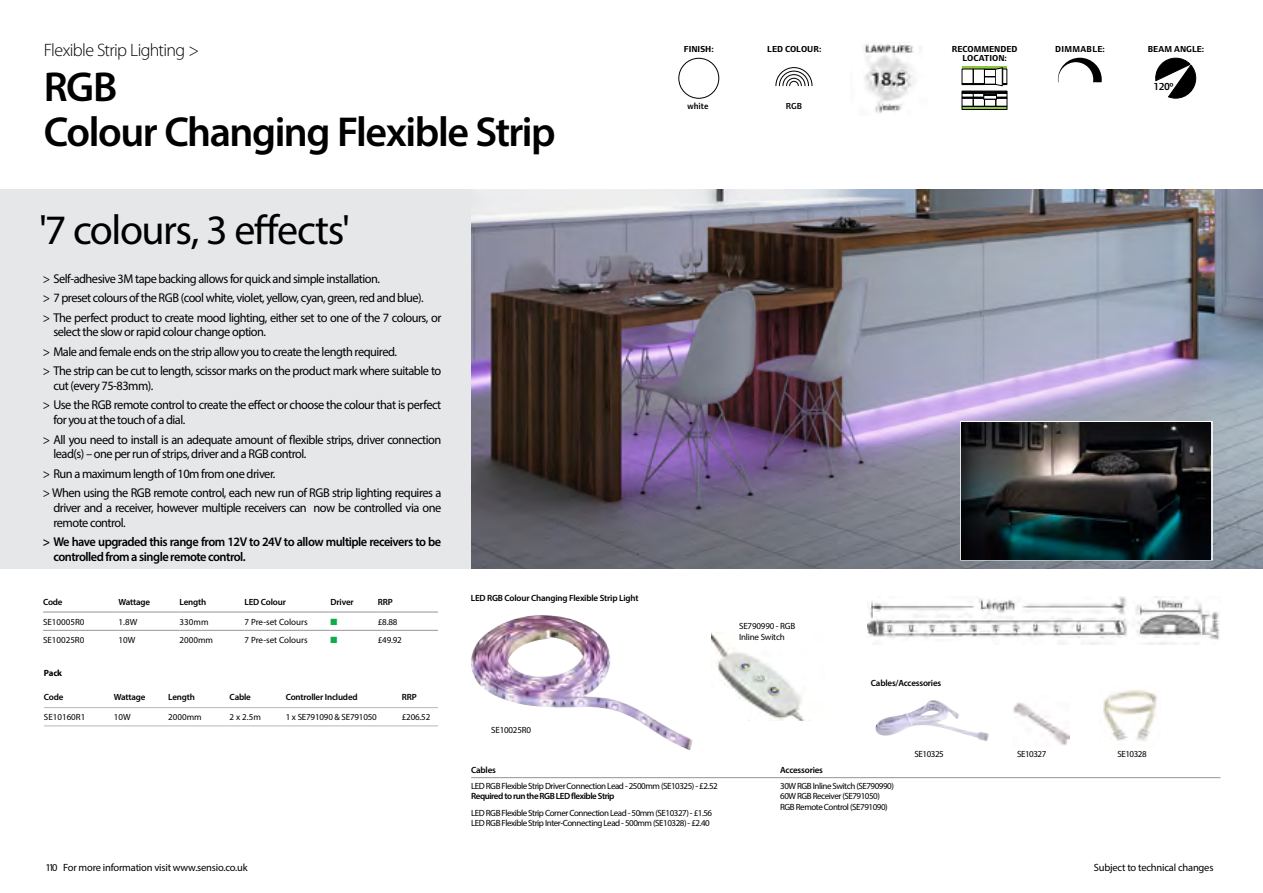
<style>
.page{position:relative;width:1263px;height:893px;background:#fff}
.page>*{position:absolute;margin:0;border:0;box-sizing:border-box;transform-origin:0 0}
.t1{font:600 42px/45px "Myriad Pro";letter-spacing:-.035em;color:#000}
.t2{font:42px "Myriad Pro";letter-spacing:-.035em;color:#000}
.t3{font:300 18px "Myriad Pro";letter-spacing:-.035em;color:#000}
.t4{font:12.75px/19.2px "Myriad Pro";letter-spacing:-.04em;color:#000}
.t5{font:600 12.75px/15px "Myriad Pro";letter-spacing:-.04em;color:#000}
.t6{font:10.5px "Myriad Pro";letter-spacing:-.02em;color:#000}
.t7{font:600 10.5px "Foundry Form Sans";color:#000}
.t8{font:9px/10.5px "Myriad Pro";letter-spacing:-.05em;color:#000}
.t9{font:600 9px "Myriad Pro";letter-spacing:-.02em;color:#000}
.t10{font:9px "Myriad Pro";color:#000}
.t11{font:9px/10.5px "Myriad Pro";letter-spacing:-.02em;color:#000}
.t12{font:700 9px/9px "Foundry Form Sans";color:#000;text-align:center}
.t13{font:600 9px "Myriad Pro";letter-spacing:-.05em;color:#000}
.t14{font:700 9px "Foundry Form Sans";letter-spacing:.025em;color:#000}
.t15{font:600 9px "Foundry Form Sans";color:#000}
.t16{font:700 9px "Myriad Pro";color:#000}
.t17{font:9px "Zapf Dingbats ITC";color:#0cad4a}
</style>
<div class="page">
<img style="left:868px;top:597px;width:352px;height:48px">
<img style="left:471px;top:615px;width:222px;height:135px">
<div style="left:0;top:189px;width:471px;height:380px;background:#e6e7e8"></div>
<img style="left:471px;top:189px;width:792px;height:380px">
<hr style="left:471px;top:777px;width:749px;height:1px;background:#939598">
<svg style="left:775px;top:67px;width:37px;height:19px"></svg>
<img style="left:864px;top:44px;width:57px;height:69px">
<svg style="left:962px;top:67px;width:45px;height:19px"></svg>
<div style="left:962px;top:91px;width:45px;height:1px;border:1px solid #000"></div>
<div style="left:962px;top:106px;width:45px;height:4px;border:1px solid #000"></div>
<svg style="left:962px;top:92px;width:45px;height:15px"></svg>
<svg style="left:1155px;top:58px;width:41px;height:41px"></svg>
<div style="left:678px;top:58px;width:41px;height:41px;border:1px solid #000;border-radius:50%"></div>
<svg style="left:1058px;top:58px;width:44px;height:24px"></svg>
<div style="left:960px;top:421px;width:253px;height:139px;border:2px solid #fff"></div>
<hr style="left:331px;top:612px;width:47px;height:1px;background:#939598">
<hr style="left:378px;top:612px;width:60px;height:1px;background:#939598">
<hr style="left:331px;top:630px;width:47px;height:1px;background:#939598">
<hr style="left:378px;top:630px;width:60px;height:1px;background:#939598">
<hr style="left:43px;top:612px;width:76px;height:1px;background:#939598">
<hr style="left:119px;top:612px;width:61px;height:1px;background:#939598">
<hr style="left:180px;top:612px;width:65px;height:1px;background:#939598">
<hr style="left:245px;top:612px;width:86px;height:1px;background:#939598">
<hr style="left:43px;top:630px;width:76px;height:1px;background:#939598">
<hr style="left:119px;top:630px;width:61px;height:1px;background:#939598">
<hr style="left:180px;top:630px;width:65px;height:1px;background:#939598">
<hr style="left:245px;top:630px;width:86px;height:1px;background:#939598">
<hr style="left:44px;top:707px;width:70px;height:1px;background:#b4b9bc">
<hr style="left:114px;top:707px;width:54px;height:1px;background:#b4b9bc">
<hr style="left:168px;top:707px;width:62px;height:1px;background:#b4b9bc">
<hr style="left:230px;top:707px;width:56px;height:1px;background:#b4b9bc">
<hr style="left:286px;top:707px;width:116px;height:1px;background:#b4b9bc">
<hr style="left:402px;top:707px;width:36px;height:1px;background:#b4b9bc">
<hr style="left:44px;top:725px;width:70px;height:1px;background:#b4b9bc">
<hr style="left:114px;top:725px;width:54px;height:1px;background:#b4b9bc">
<hr style="left:168px;top:725px;width:62px;height:1px;background:#b4b9bc">
<hr style="left:230px;top:725px;width:56px;height:1px;background:#b4b9bc">
<hr style="left:286px;top:725px;width:116px;height:1px;background:#b4b9bc">
<hr style="left:402px;top:725px;width:36px;height:1px;background:#b4b9bc">
<img style="left:962px;top:423px;width:249px;height:136px">
<img style="left:712px;top:633px;width:93px;height:88px">
<div style="left:683px;top:689px;width:51px;height:38px;background:#fff"></div>
<div style="left:717px;top:702px;width:30px;height:26px;background:#fff"></div>
<img style="left:875px;top:700px;width:114px;height:41px">
<img style="left:1013px;top:702px;width:57px;height:44px">
<img style="left:1103px;top:689px;width:54px;height:53px">
<h2 class="t3" style="left:44px;top:39px;width:157px">Flexible Strip Lighting &gt;</h2>
<h1 class="t1" style="left:44px;top:63px;width:513px">RGB<br>Colour Changing Flexible Strip</h1>
<h1 class="t2" style="left:39px;top:204px;width:312px">'7 colours, 3 effects'</h1>
<p class="t4" style="left:43px;top:269px;width:400px">&gt; Self-adhesive 3M tape backing allows for quick and simple installation.<br>&gt; 7 preset colours of the RGB (cool white, violet, yellow, cyan, green, red and blue).<br>&gt; The perfect product to create mood lighting, either set to one of the 7 colours, or</p>
<p class="t4" style="left:43px;top:322px;width:400px;text-indent:11px">select the slow or rapid colour change option.<br>&gt; Male and female ends on the strip allow you to create the length required.<br>&gt; The strip can be cut to length, scissor marks on the product mark where suitable to</p>
<p class="t4" style="left:43px;top:376px;width:400px;text-indent:11px">cut (every 75-83mm).<br>&gt; Use the RGB remote control to create the effect or choose the colour that is perfect</p>
<p class="t4" style="left:43px;top:410px;width:400px;text-indent:11px">for you at the touch of a dial.<br>&gt; All you need to install is an adequate amount of flexible strips, driver connection</p>
<p class="t4" style="left:43px;top:444px;width:400px;text-indent:11px">lead(s) – one per run of strips, driver and a RGB control.<br>&gt; Run a maximum length of 10m from one driver.<br>&gt; When using the RGB remote control, each new run of RGB strip lighting requires a</p>
<p class="t4" style="left:53px;top:500px;width:389px;line-height:15px">driver and a receiver, however multiple receivers can now be controlled via one remote control.</p>
<p class="t5" style="left:53px;top:534px;width:389px;text-indent:-11px">&gt; We have upgraded this range from 12V to 24V to allow multiple receivers to be controlled from a single remote control.</p>
<p class="t9" style="left:43px;top:596px;width:21px">Code</p>
<p class="t9" style="left:119px;top:596px;width:33px">Wattage</p>
<p class="t9" style="left:180px;top:596px;width:28px">Length</p>
<p class="t9" style="left:245px;top:596px;width:43px">LED Colour</p>
<p class="t9" style="left:331px;top:596px;width:25px">Driver</p>
<p class="t9" style="left:378px;top:596px;width:16px">RRP</p>
<p class="t10" style="left:43px;top:616px;width:43px">SE10005R0</p>
<p class="t8" style="left:119px;top:616px;width:20px">1.8W</p>
<p class="t8" style="left:180px;top:616px;width:30px">330mm</p>
<p class="t10" style="left:245px;top:616px;width:65px">7 Pre-set Colours</p>
<p class="t17" style="left:331px;top:617px;width:8px">■</p>
<p class="t8" style="left:378px;top:616px;width:21px">£8.88</p>
<p class="t10" style="left:43px;top:634px;width:43px">SE10025R0</p>
<p class="t8" style="left:119px;top:635px;width:18px">10W</p>
<p class="t8" style="left:180px;top:635px;width:35px">2000mm</p>
<p class="t10" style="left:245px;top:634px;width:65px">7 Pre-set Colours</p>
<p class="t17" style="left:331px;top:636px;width:8px">■</p>
<p class="t8" style="left:378px;top:635px;width:26px">£49.92</p>
<p class="t16" style="left:44px;top:667px;width:20px">Pack</p>
<p class="t9" style="left:44px;top:692px;width:21px">Code</p>
<p class="t9" style="left:114px;top:692px;width:33px">Wattage</p>
<p class="t9" style="left:168px;top:692px;width:28px">Length</p>
<p class="t9" style="left:230px;top:692px;width:23px">Cable</p>
<p class="t9" style="left:286px;top:692px;width:73px">Controller Included</p>
<p class="t9" style="left:402px;top:692px;width:16px">RRP</p>
<p class="t10" style="left:44px;top:712px;width:43px">SE10160R1</p>
<p class="t8" style="left:114px;top:712px;width:18px">10W</p>
<p class="t8" style="left:168px;top:712px;width:35px">2000mm</p>
<p class="t8" style="left:230px;top:712px;width:33px">2 x 2.5m</p>
<p class="t11" style="left:286px;top:712px;width:93px">1 x SE791090 &amp; SE791050</p>
<p class="t8" style="left:402px;top:712px;width:30px">£206.52</p>
<p class="t9" style="left:471px;top:592px;width:169px">LED RGB Colour Changing Flexible Strip Light</p>
<p class="t11" style="left:491px;top:724px;width:41px">SE10025R0</p>
<p class="t12" style="left:684px;top:44px;width:31px">FINISH:</p>
<p class="t15" style="left:688px;top:101px;width:22px">white</p>
<p class="t12" style="left:767px;top:44px;width:56px">LED COLOUR:</p>
<p class="t15" style="left:786px;top:101px;width:18px">RGB</p>
<p class="t11" style="left:739px;top:621px;width:58px">SE790990 - RGB<br>Inline Switch</p>
<p class="t12" style="left:952px;top:44px;width:67px">RECOMMENDED<br>LOCATION:</p>
<p class="t12" style="left:1148px;top:44px;width:58px">BEAM ANGLE:</p>
<p class="t7" style="left:1154px;top:80px;width:21px">120º</p>
<p class="t14" style="left:1055px;top:44px;width:51px">DIMMABLE:</p>
<p class="t9" style="left:871px;top:677px;width:72px">Cables/Accessories</p>
<p class="t8" style="left:914px;top:748px;width:31px">SE10325</p>
<p class="t8" style="left:1017px;top:748px;width:31px">SE10327</p>
<p class="t8" style="left:1117px;top:748px;width:31px">SE10328</p>
<p class="t6" style="left:46px;top:861px;width:204px">110 For more information visit www.sensio.co.uk</p>
<p class="t9" style="left:471px;top:764px;width:26px">Cables</p>
<p class="t9" style="left:780px;top:764px;width:44px">Accessories</p>
<p class="t8" style="left:471px;top:780px;width:248px">LED RGB Flexible Strip Driver Connection Lead - 2500mm (SE10325) - £2.52</p>
<p class="t13" style="left:471px;top:791px;width:145px">Required to run the RGB LED flexible Strip</p>
<p class="t8" style="left:471px;top:807px;width:243px">LED RGB Flexible Strip Corner Connection Lead - 50mm (SE10327) - £1.56<br>LED RGB Flexible Strip Inter-Connecting Lead - 500mm (SE10328) - £2.40</p>
<p class="t8" style="left:780px;top:780px;width:115px">30W RGB Inline Switch (SE790990)<br>60W RGB Receiver (SE791050)<br>RGB Remote Control (SE791090)</p>
<p class="t6" style="left:1094px;top:861px;width:121px">Subject to technical changes</p>
</div>
